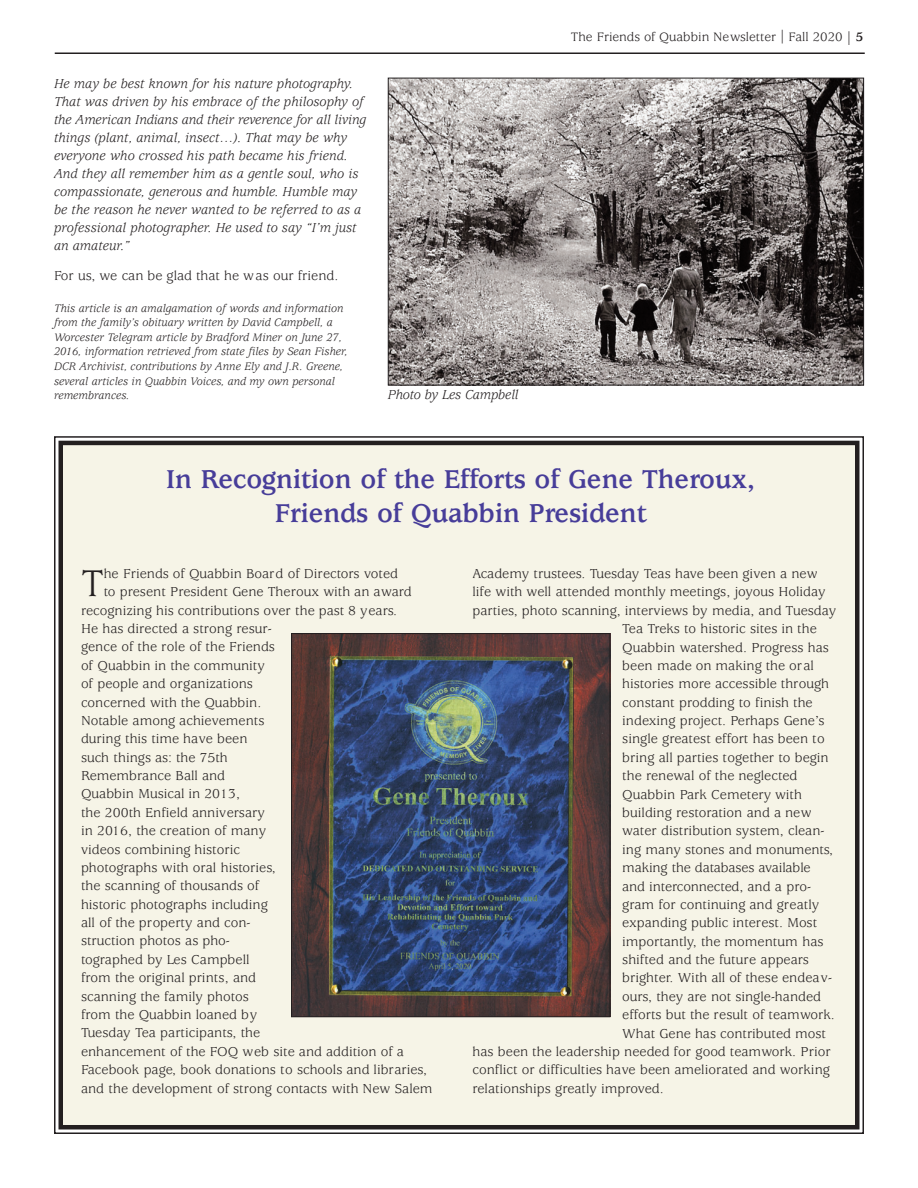
<style>
.page{position:relative;width:918px;height:1188px;background:#fff}
.page>*{position:absolute;margin:0;border:0;box-sizing:border-box;transform-origin:0 0}
.t1{font:41.1px "Usherwood";color:#231f20}
.t2{font:700 28.5px/34.2px "Usherwood";letter-spacing:-.01em;color:#473d99;text-align:center}
.t3{font:14.25px "Usherwood";color:#231f20}
.t4{font:italic 14.25px/18px "Usherwood";color:#231f20}
.t5{font:13.5px "Usherwood";color:#231f20}
.t6{font:italic 12px/14.7px "Usherwood";color:#231f20}
.s1{font-weight:700}
</style>
<div class="page">
<hr style="left:55px;top:52px;width:810px;height:2px;background:#231f20">
<img style="left:390px;top:80px;width:472px;height:303px">
<div style="left:388px;top:78px;width:476px;height:307px;border:1px solid #231f20"></div>
<div style="left:61px;top:443px;width:796px;height:684px;background:#f6f4e7"></div>
<div style="left:58px;top:441px;width:802px;height:688px;border:4px solid #231f20"></div>
<img style="left:293px;top:635px;width:315px;height:380px">
<div style="left:291px;top:633px;width:319px;height:384px;border:1px solid #231f20"></div>
<p class="t4" style="left:54px;top:76px;width:314px">He may be best known for his nature photography.<br>That was driven by his embrace of the philosophy of the American Indians and their reverence for all living things (plant, animal, insect…). That may be why everyone who crossed his path became his friend.<br>And they all remember him as a gentle soul, who is compassionate, generous and humble. Humble may be the reason he never wanted to be referred to as a professional photographer. He used to say “I’m just an amateur.”</p>
<p class="t3" style="left:54px;top:267px;width:286px">For us, we can be glad that he was our friend.</p>
<p class="t6" style="left:54px;top:302px;width:295px">This article is an amalgamation of words and information from the family’s obituary written by David Campbell, a Worcester Telegram article by Bradford Miner on June 27, 2016, information retrieved from state files by Sean Fisher, DCR Archivist, contributions by Anne Ely and J.R. Greene, several articles in Quabbin Voices, and my own personal remembrances.</p>
<p class="t4" style="left:388px;top:387px;width:132px">Photo by Les Campbell</p>
<p class="t5" style="left:571px;top:29px;width:294px">The Friends of Quabbin Newsletter | Fall 2020 <span class="s1">| 5</span></p>
<h2 class="t2" style="left:166px;top:465px;width:591px">In Recognition of the Efforts of Gene Theroux,<br>Friends of Quabbin President</h2>
<h1 class="t1" style="left:81px;top:561px;width:24px">T</h1>
<p class="t3" style="left:104px;top:566px;width:296px">he Friends of Quabbin Board of Directors voted</p>
<p class="t3" style="left:104px;top:584px;width:310px">to present President Gene Theroux with an award</p>
<p class="t3" style="left:81px;top:602px;width:318px">recognizing his contributions over the past 8 years.</p>
<p class="t3" style="left:81px;top:621px;width:192px">He has directed a strong resur-</p>
<p class="t3" style="left:81px;top:639px;width:195px">gence of the role of the Friends</p>
<p class="t3" style="left:81px;top:658px;width:185px">of Quabbin in the community</p>
<p class="t3" style="left:81px;top:676px;width:173px">of people and organizations</p>
<p class="t3" style="left:81px;top:694px;width:182px">concerned with the Quabbin.</p>
<p class="t3" style="left:81px;top:713px;width:185px">Notable among achievements</p>
<p class="t3" style="left:81px;top:731px;width:168px">during this time have been</p>
<p class="t3" style="left:81px;top:749px;width:148px">such things as: the 75th</p>
<p class="t3" style="left:81px;top:768px;width:146px">Remembrance Ball and</p>
<p class="t3" style="left:81px;top:786px;width:161px">Quabbin Musical in 2013,</p>
<p class="t3" style="left:81px;top:805px;width:185px">the 200th Enfield anniversary</p>
<p class="t3" style="left:81px;top:823px;width:187px">in 2016, the creation of many</p>
<p class="t3" style="left:81px;top:841px;width:161px">videos combining historic</p>
<p class="t3" style="left:81px;top:860px;width:196px">photographs with oral histories,</p>
<p class="t3" style="left:81px;top:878px;width:180px">the scanning of thousands of</p>
<p class="t3" style="left:81px;top:897px;width:188px">historic photographs including</p>
<p class="t3" style="left:81px;top:915px;width:171px">all of the property and con-</p>
<p class="t3" style="left:81px;top:933px;width:150px">struction photos as pho-</p>
<p class="t3" style="left:81px;top:952px;width:170px">tographed by Les Campbell</p>
<p class="t3" style="left:81px;top:970px;width:177px">from the original prints, and</p>
<p class="t3" style="left:81px;top:988px;width:169px">scanning the family photos</p>
<p class="t3" style="left:81px;top:1007px;width:178px">from the Quabbin loaned by</p>
<p class="t3" style="left:81px;top:1025px;width:181px">Tuesday Tea participants, the</p>
<p class="t3" style="left:81px;top:1044px;width:324px">enhancement of the FOQ web site and addition of a</p>
<p class="t3" style="left:81px;top:1062px;width:348px">Facebook page, book donations to schools and libraries,</p>
<p class="t3" style="left:81px;top:1080px;width:353px">and the development of strong contacts with New Salem</p>
<p class="t3" style="left:473px;top:566px;width:347px">Academy trustees. Tuesday Teas have been given a new</p>
<p class="t3" style="left:473px;top:584px;width:354px">life with well attended monthly meetings, joyous Holiday</p>
<p class="t3" style="left:473px;top:603px;width:365px">parties, photo scanning, interviews by media, and Tuesday</p>
<p class="t3" style="left:622px;top:621px;width:196px">Tea Treks to historic sites in the</p>
<p class="t3" style="left:622px;top:639px;width:208px">Quabbin watershed. Progress has</p>
<p class="t3" style="left:622px;top:658px;width:193px">been made on making the oral</p>
<p class="t3" style="left:622px;top:676px;width:208px">histories more accessible through</p>
<p class="t3" style="left:622px;top:695px;width:192px">constant prodding to finish the</p>
<p class="t3" style="left:622px;top:713px;width:204px">indexing project. Perhaps Gene’s</p>
<p class="t3" style="left:622px;top:731px;width:204px">single greatest effort has been to</p>
<p class="t3" style="left:622px;top:750px;width:208px">bring all parties together to begin</p>
<p class="t3" style="left:622px;top:768px;width:177px">the renewal of the neglected</p>
<p class="t3" style="left:622px;top:786px;width:181px">Quabbin Park Cemetery with</p>
<p class="t3" style="left:622px;top:805px;width:191px">building restoration and a new</p>
<p class="t3" style="left:622px;top:823px;width:204px">water distribution system, clean-</p>
<p class="t3" style="left:622px;top:842px;width:212px">ing many stones and monuments,</p>
<p class="t3" style="left:622px;top:860px;width:190px">making the databases available</p>
<p class="t3" style="left:622px;top:878px;width:190px">and interconnected, and a pro-</p>
<p class="t3" style="left:622px;top:897px;width:198px">gram for continuing and greatly</p>
<p class="t3" style="left:622px;top:915px;width:196px">expanding public interest. Most</p>
<p class="t3" style="left:622px;top:933px;width:203px">importantly, the momentum has</p>
<p class="t3" style="left:622px;top:952px;width:188px">shifted and the future appears</p>
<p class="t3" style="left:622px;top:970px;width:211px">brighter. With all of these endeav-</p>
<p class="t3" style="left:622px;top:989px;width:200px">ours, they are not single-handed</p>
<p class="t3" style="left:622px;top:1007px;width:214px">efforts but the result of teamwork.</p>
<p class="t3" style="left:622px;top:1025px;width:205px">What Gene has contributed most</p>
<p class="t3" style="left:473px;top:1044px;width:360px">has been the leadership needed for good teamwork. Prior</p>
<p class="t3" style="left:473px;top:1062px;width:359px">conflict or difficulties have been ameliorated and working</p>
<p class="t3" style="left:473px;top:1081px;width:193px">relationships greatly improved.</p>
</div>
